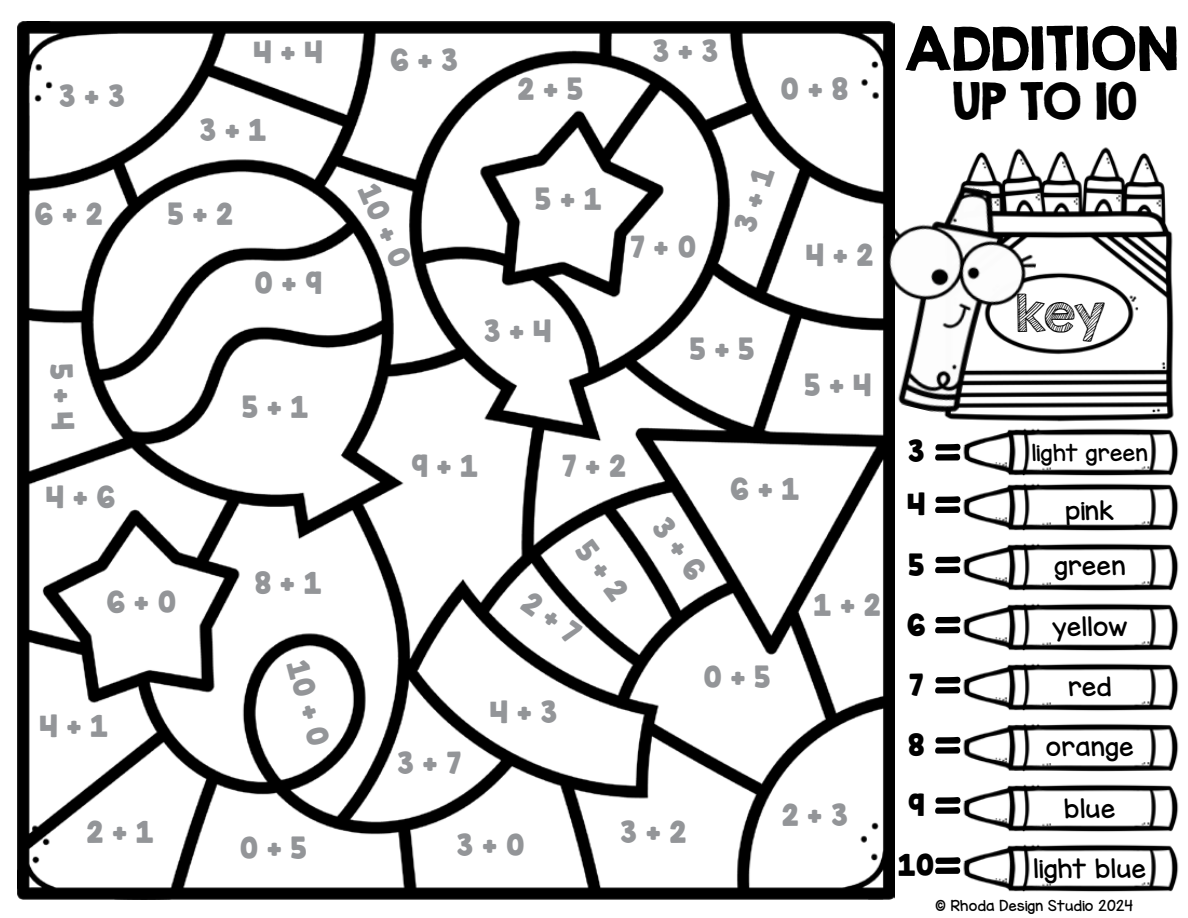
<style>
.page{position:relative;width:1188px;height:918px;background:#fff}
.page>*{position:absolute;margin:0;border:0;box-sizing:border-box;transform-origin:0 0}
.t1{font:54.15px "KG Second Chances Solid";color:#000}
.t2{font:54px/60.2px "KG Miss Kindy Chunky";color:#000;text-align:justify}
.t3{font:45.9px "KG Second Chances Solid";color:#000}
.t4{font:45.9px "KG Second Chances Sketch";color:#000}
.t5{font:28.5px "KG Inimitable Original";color:#939598}
.t6{font:28.5px/60.2px "KG Inimitable Original";color:#000;text-align:center}
.t7{font:24px "KG Miss Kindy Chunky";color:#000}
.t8{font:21px "KG Miss Kindy Chunky";color:#000}
.t9{font:13.5px "KG Miss Kindy Chunky";color:#000}
</style>
<div class="page">
<img style="left:17px;top:22px;width:878px;height:878px">
<img style="left:963px;top:487px;width:216px;height:44px">
<img style="left:963px;top:543px;width:216px;height:48px">
<img style="left:963px;top:603px;width:216px;height:48px">
<img style="left:963px;top:663px;width:216px;height:48px">
<img style="left:963px;top:784px;width:216px;height:48px">
<img style="left:963px;top:723px;width:216px;height:49px">
<img style="left:963px;top:844px;width:216px;height:48px">
<img style="left:963px;top:428px;width:216px;height:59px">
<img style="left:970px;top:147px;width:204px;height:275px">
<img style="left:847px;top:170px;width:203px;height:257px">
<svg style="left:50px;top:364px;width:24px;height:66px"></svg>
<svg style="left:520px;top:538px;width:110px;height:107px"></svg>
<svg style="left:651px;top:515px;width:58px;height:67px"></svg>
<svg style="left:733px;top:165px;width:42px;height:69px"></svg>
<p class="t5" style="left:59px;top:81px;width:67px">3 + 3</p>
<p class="t5" style="left:35px;top:199px;width:69px">6 + 2</p>
<p class="t5" style="left:46px;top:481px;width:71px">4 + 6</p>
<p class="t5" style="left:254px;top:37px;width:71px">4 + 4</p>
<p class="t5" style="left:200px;top:115px;width:68px">3 + 1</p>
<p class="t5" style="left:168px;top:199px;width:67px">5 + 2</p>
<p class="t5" style="left:254px;top:267px;width:69px">0 + 9</p>
<p class="t5" style="left:242px;top:392px;width:68px">5 + 1</p>
<p class="t5" style="left:107px;top:587px;width:71px">6 + 0</p>
<p class="t5" style="left:39px;top:711px;width:70px">4 + 1</p>
<p class="t5" style="left:87px;top:817px;width:68px">2 + 1</p>
<p class="t5" style="left:255px;top:567px;width:69px">8 + 1</p>
<p class="t5" style="left:312px;top:657px;width:89px;rotate:75deg">10 + 0</p>
<p class="t5" style="left:240px;top:832px;width:69px">0 + 5</p>
<p class="t5" style="left:390px;top:44px;width:69px">6 + 3</p>
<p class="t5" style="left:518px;top:74px;width:67px">2 + 5</p>
<p class="t5" style="left:653px;top:35px;width:67px">3 + 3</p>
<p class="t5" style="left:781px;top:74px;width:69px">0 + 8</p>
<h1 class="t1" style="left:905px;top:20px;width:275px">ADDITION</h1>
<h3 class="t3" style="left:952px;top:78px;width:187px">UP TO 10</h3>
<p class="t5" style="left:381px;top:179px;width:89px;rotate:66deg">10 + 0</p>
<p class="t5" style="left:535px;top:184px;width:68px">5 + 1</p>
<p class="t5" style="left:484px;top:315px;width:69px">3 + 4</p>
<p class="t5" style="left:631px;top:232px;width:67px">7 + 0</p>
<p class="t5" style="left:690px;top:334px;width:66px">5 + 5</p>
<p class="t5" style="left:806px;top:240px;width:69px">4 + 2</p>
<p class="t5" style="left:804px;top:369px;width:69px">5 + 4</p>
<p class="t5" style="left:411px;top:451px;width:68px">9 + 1</p>
<p class="t5" style="left:562px;top:451px;width:65px">7 + 2</p>
<p class="t5" style="left:731px;top:473px;width:70px">6 + 1</p>
<p class="t5" style="left:398px;top:748px;width:65px">3 + 7</p>
<p class="t5" style="left:490px;top:696px;width:69px">4 + 3</p>
<p class="t5" style="left:457px;top:829px;width:69px">3 + o</p>
<p class="t5" style="left:703px;top:662px;width:69px">0 + 5</p>
<p class="t5" style="left:814px;top:589px;width:68px">1 + 2</p>
<p class="t5" style="left:621px;top:817px;width:67px">3 + 2</p>
<p class="t5" style="left:782px;top:800px;width:67px">2 + 3</p>
<h3 class="t4" style="left:1017px;top:294px;width:91px">key</h3>
<p class="t6" style="left:908px;top:422px;width:18px">3</p>
<p class="t8" style="left:1032px;top:443px;width:118px">light green</p>
<h2 class="t2" style="left:930px;top:427px;width:37px">=</h2>
<p class="t6" style="left:898px;top:476px;width:38px">4<br>5<br>6<br>7<br>8<br>9<br>10</p>
<h2 class="t2" style="left:930px;top:479px;width:37px">= = = = = = =</h2>
<p class="t7" style="left:1065px;top:499px;width:51px">pink</p>
<p class="t7" style="left:1054px;top:555px;width:73px">green</p>
<p class="t7" style="left:1052px;top:616px;width:78px">yellow</p>
<p class="t7" style="left:1068px;top:676px;width:45px">red</p>
<p class="t7" style="left:1046px;top:736px;width:90px">orange</p>
<p class="t7" style="left:1064px;top:798px;width:53px">blue</p>
<p class="t7" style="left:1034px;top:858px;width:115px">light blue</p>
<p class="t9" style="left:936px;top:899px;width:199px">© Rhoda Design Studio 2024</p>
</div>
